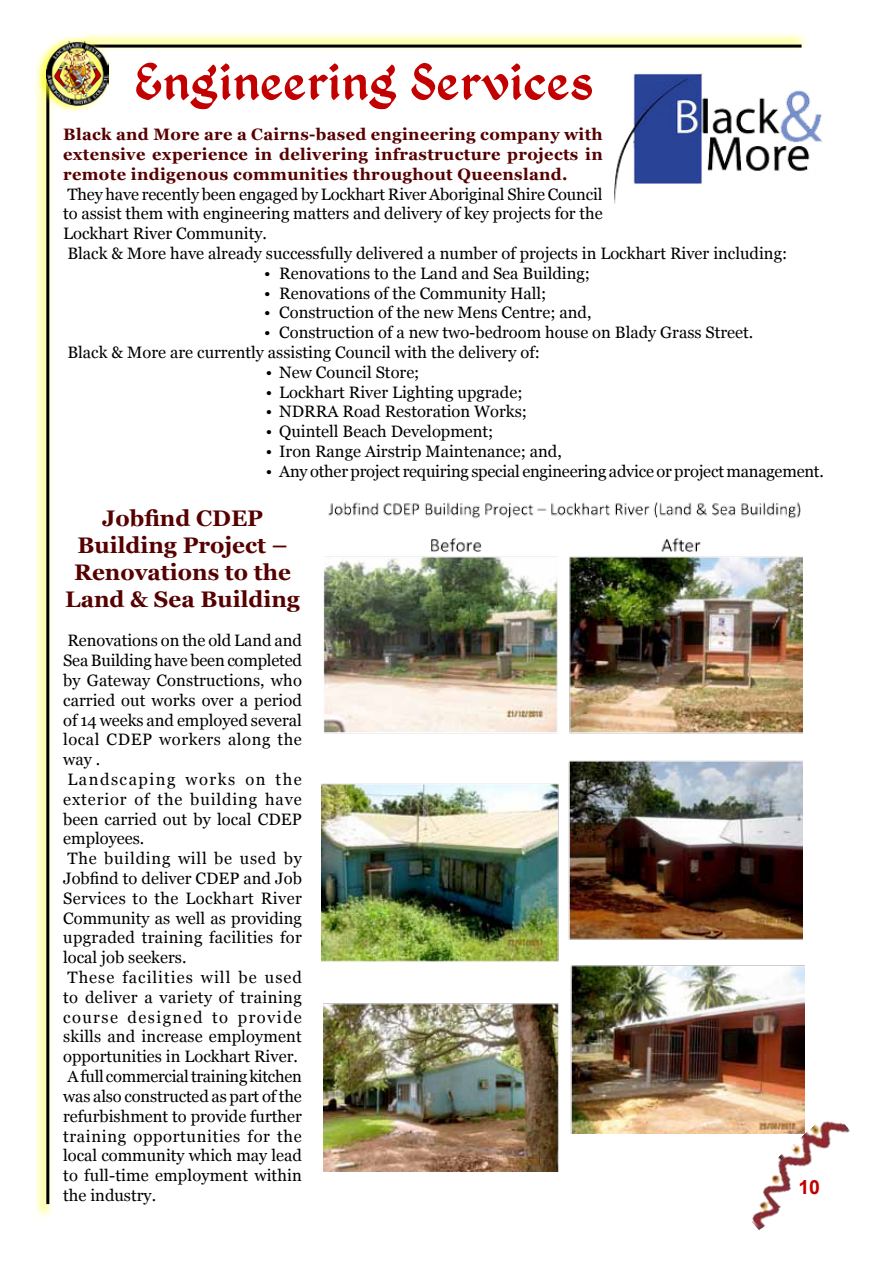
<style>
.page{position:relative;width:893px;height:1263px;background:#fff}
.page>*{position:absolute;margin:0;border:0;box-sizing:border-box;transform-origin:0 0}
.t1{font:57px "Kingthings Petrock";letter-spacing:.03em;color:#c20000}
.t2{font:700 22.5px/27px "Georgia";color:#560000;text-align:center}
.t3{font:700 19.5px "Arial";color:#c20000}
.t4{font:16.5px/19.8px "Georgia";color:#000}
.t5{font:700 16.5px/19.8px "Georgia";letter-spacing:.02em;color:#560000;text-align:justify}
</style>
<div class="page">
<svg style="left:113px;top:34px;width:693px;height:16px"></svg>
<hr style="left:83px;top:45px;width:718px;height:3px;background:#000">
<svg style="left:36px;top:114px;width:16px;height:1103px"></svg>
<hr style="left:46px;top:71px;width:3px;height:1133px;background:#000">
<svg style="left:36px;top:34px;width:77px;height:80px"></svg>
<img style="left:47px;top:42px;width:62px;height:64px">
<svg style="left:47px;top:76px;width:3px;height:11px"></svg>
<svg style="left:88px;top:44px;width:7px;height:4px"></svg>
<img style="left:751px;top:1121px;width:99px;height:109px">
<img style="left:614px;top:73px;width:209px;height:131px">
<img style="left:324px;top:502px;width:479px;height:232px">
<img style="left:324px;top:1003px;width:235px;height:168px">
<img style="left:570px;top:965px;width:235px;height:169px">
<img style="left:321px;top:783px;width:238px;height:179px">
<img style="left:568px;top:760px;width:235px;height:180px">
<h1 class="t1" style="left:135px;top:49px;width:459px">Engineering Services</h1>
<p class="t5" style="left:63px;top:125px;width:541px">Black and More are a Cairns-based engineering company with extensive experience in delivering infrastructure projects in remote indigenous communities throughout Queensland.</p>
<p class="t4" style="left:63px;top:184px;width:726px">They have recently been engaged by Lockhart River Aboriginal Shire Council<br>to assist them with engineering matters and delivery of key projects for the<br>Lockhart River Community.<br>Black &amp; More have already successfully delivered a number of projects in Lockhart River including:</p>
<p class="t4" style="left:264px;top:264px;width:327px">• Renovations to the Land and Sea Building;</p>
<p class="t4" style="left:264px;top:283px;width:284px">• Renovations of the Community Hall;</p>
<p class="t4" style="left:264px;top:303px;width:329px">• Construction of the new Mens Centre; and,</p>
<p class="t4" style="left:67px;top:323px;width:687px;text-indent:197px">• Construction of a new two-bedroom house on Blady Grass Street.<br>Black &amp; More are currently assisting Council with the delivery of:</p>
<p class="t4" style="left:266px;top:363px;width:155px">• New Council Store;</p>
<p class="t4" style="left:266px;top:382px;width:258px">• Lockhart River Lighting upgrade;</p>
<p class="t4" style="left:266px;top:402px;width:263px">• NDRRA Road Restoration Works;</p>
<p class="t4" style="left:266px;top:422px;width:229px">• Quintell Beach Development;</p>
<p class="t4" style="left:266px;top:442px;width:298px">• Iron Range Airstrip Maintenance; and,</p>
<p class="t4" style="left:266px;top:462px;width:560px">• Any other project requiring special engineering advice or project management.</p>
<h2 class="t2" style="left:65px;top:505px;width:236px">Jobfind CDEP<br>Building Project –<br>Renovations to the<br>Land &amp; Sea Building</h2>
<p class="t4" style="left:63px;top:631px;width:240px">Renovations on the old Land and<br>Sea Building have been completed by Gateway Constructions, who carried out works over a period of 14 weeks and employed several local CDEP workers along the way .<br>Landscaping works on the exterior of the building have been carried out by local CDEP employees.<br>The building will be used by<br>Jobfind to deliver CDEP and Job<br>Services to the Lockhart River<br>Community as well as providing upgraded training facilities for local job seekers.<br>These facilities will be used to deliver a variety of training course designed to provide skills and increase employment opportunities in Lockhart River.<br>A full commercial training kitchen was also constructed as part of the refurbishment to provide further training opportunities for the local community which may lead to full-time employment within the industry.</p>
<p class="t3" style="left:798px;top:1174px;width:23px">10</p>
</div>
